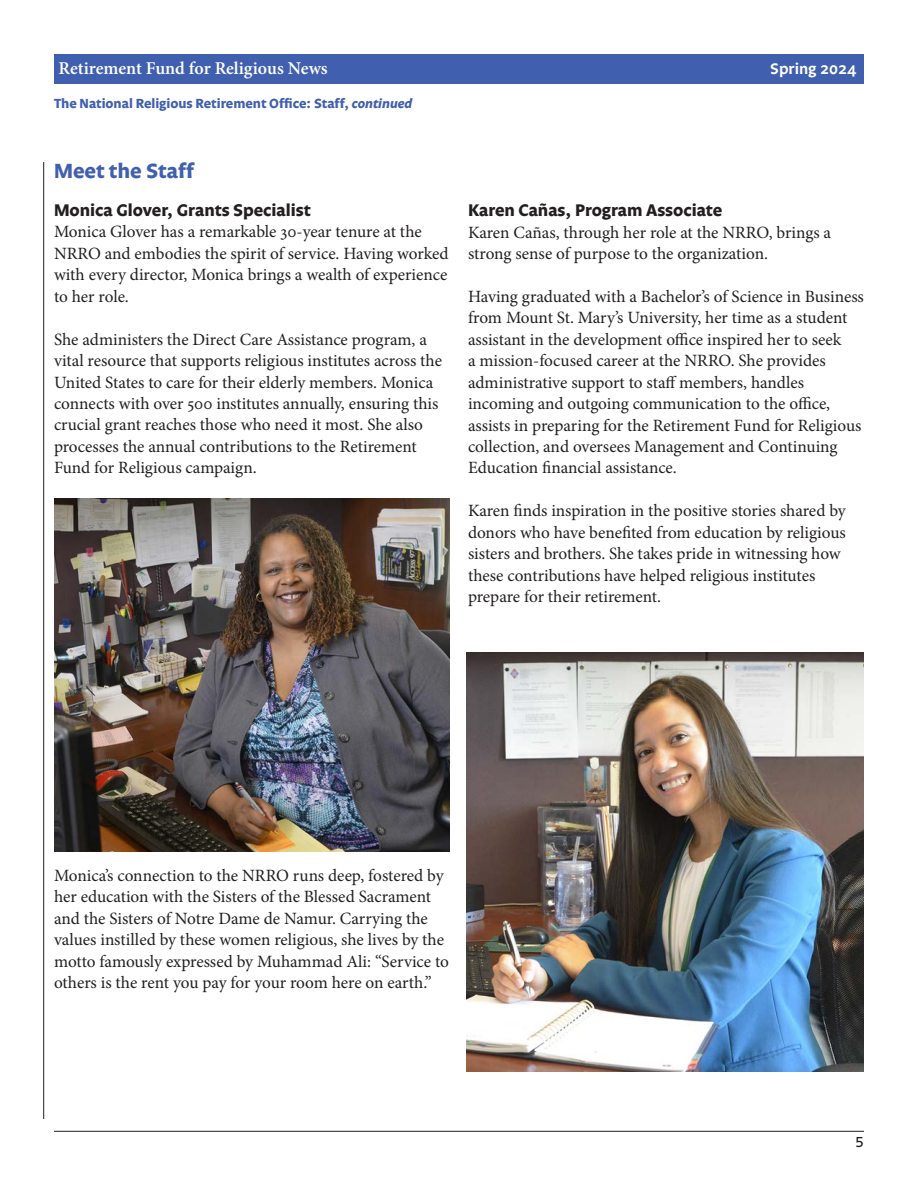
<style>
.page{position:relative;width:918px;height:1188px;background:#fff}
.page>*{position:absolute;margin:0;border:0;box-sizing:border-box;transform-origin:0 0}
.Large_Subhead{font:700 21px "Legato Pro";color:#4060af}
.t1{font:600 18px "Minion Pro";letter-spacing:-.005em;color:#fff}
.Text{font:17.25px/21.5px "Minion Pro";letter-spacing:-.005em;color:#231f20}
.Text_Subhead_1{font:700 17.25px "Legato Pro";color:#231f20}
.t2{font:600 15.75px "Legato Pro";color:#fff}
.t3{font:15px "Legato Pro";color:#231f20}
.Story_Head_Running{font:700 13.5px "Legato Pro";color:#4060af}
.s1{font-style:italic}
</style>
<div class="page">
<hr style="left:54px;top:1131px;width:810px;height:1px;background:#231f20">
<div style="left:54px;top:54px;width:810px;height:30px;background:#4060af"></div>
<hr style="left:43px;top:162px;width:1px;height:957px;background:#231f20">
<img style="left:54px;top:498px;width:396px;height:354px">
<img style="left:467px;top:652px;width:397px;height:420px">
<p class="t1" style="left:58px;top:56px;width:271px">Retirement Fund for Religious News</p>
<p class="t2" style="left:770px;top:59px;width:88px">Spring 2024</p>
<p class="Story_Head_Running" style="left:54px;top:95px;width:360px">The National Religious Retirement Office: Staff, <span class="s1">continued</span></p>
<p class="Large_Subhead" style="left:54px;top:158px;width:141px">Meet the Staff</p>
<p class="Text_Subhead_1" style="left:54px;top:200px;width:258px">Monica Glover, Grants Specialist</p>
<p class="Text" style="left:54px;top:221px;width:396px">Monica Glover has a remarkable 30-year tenure at the NRRO and embodies the spirit of service. Having worked with every director, Monica brings a wealth of experience to her role.</p>
<p class="Text" style="left:54px;top:329px;width:390px">She administers the Direct Care Assistance program, a vital resource that supports religious institutes across the United States to care for their elderly members. Monica connects with over 500 institutes annually, ensuring this crucial grant reaches those who need it most. She also processes the annual contributions to the Retirement Fund for Religious campaign.</p>
<p class="Text_Subhead_1" style="left:468px;top:200px;width:256px">Karen Cañas, Program Associate</p>
<p class="Text" style="left:468px;top:221px;width:365px">Karen Cañas, through her role at the NRRO, brings a strong sense of purpose to the organization.</p>
<p class="Text" style="left:468px;top:286px;width:397px">Having graduated with a Bachelor’s of Science in Business from Mount St. Mary’s University, her time as a student assistant in the development office inspired her to seek<br>a mission-focused career at the NRRO. She provides administrative support to staff members, handles incoming and outgoing communication to the office, assists in preparing for the Retirement Fund for Religious collection, and oversees Management and Continuing Education financial assistance.</p>
<p class="Text" style="left:468px;top:500px;width:379px">Karen finds inspiration in the positive stories shared by donors who have benefited from education by religious sisters and brothers. She takes pride in witnessing how these contributions have helped religious institutes prepare for their retirement.</p>
<p class="Text" style="left:54px;top:865px;width:397px">Monica’s connection to the NRRO runs deep, fostered by her education with the Sisters of the Blessed Sacrament and the Sisters of Notre Dame de Namur. Carrying the values instilled by these women religious, she lives by the motto famously expressed by Muhammad Ali: “Service to others is the rent you pay for your room here on earth.”</p>
<p class="t3" style="left:856px;top:1133px;width:10px">5</p>
</div>
